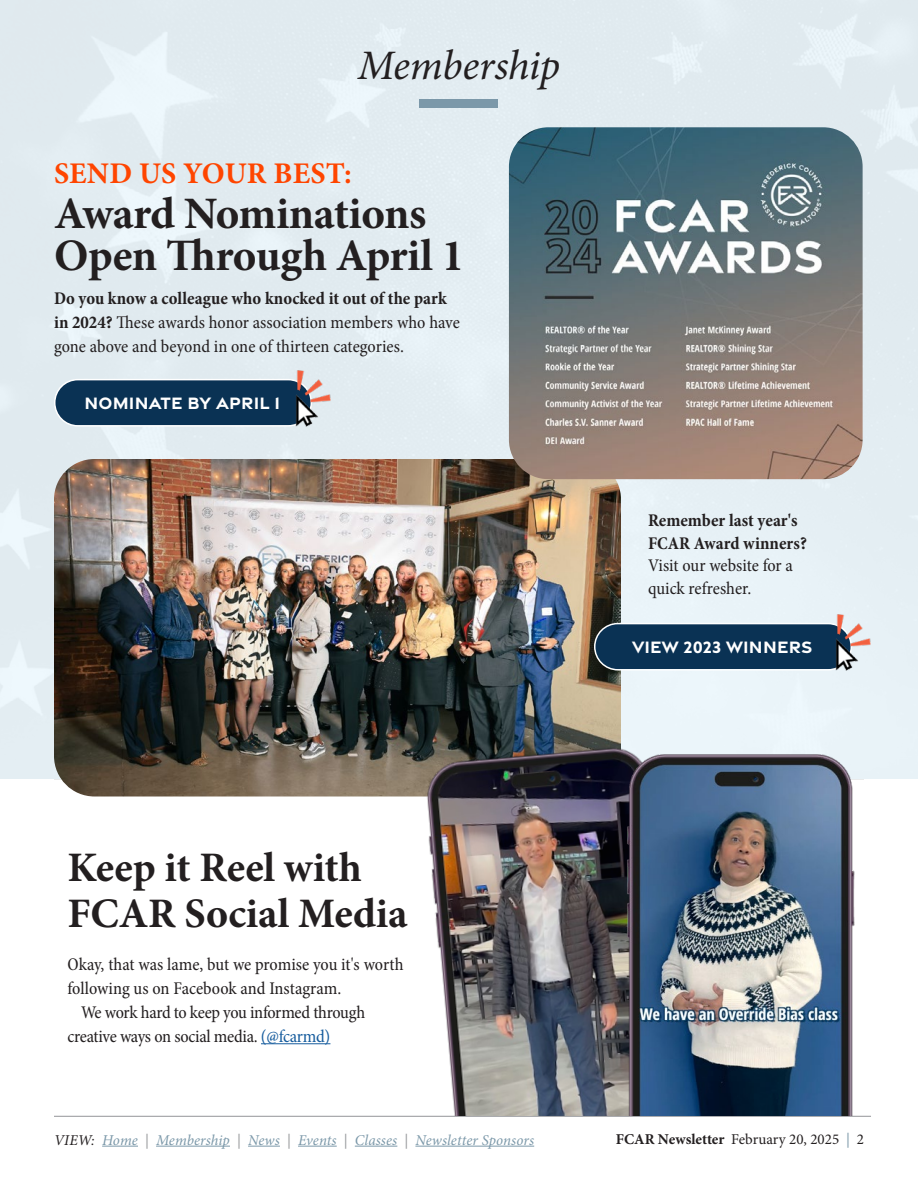
<style>
.page{position:relative;width:918px;height:1188px;background:#fff}
.page>*{position:absolute;margin:0;border:0;box-sizing:border-box;transform-origin:0 0}
.t1{font:700 45px/42px "Minion Pro";letter-spacing:-.015em;color:#231f20}
.t2{font:700 42px/46.5px "Minion Pro";letter-spacing:-.005em;color:#231f20}
.t3{font:italic 42px "Minion Pro";letter-spacing:-.01em;color:#231f20}
.t4{font:700 30px "Minion Pro";letter-spacing:.01em;color:#ff4500}
.t5{font:condensed 18px/24px "Minion Pro";letter-spacing:-.005em;color:#231f20}
.t6{font:700 condensed 18px/22.5px "Minion Pro";color:#231f20}
.t7{font:700 17.85px "Gravesend Sans";letter-spacing:.01em;color:#fff}
.t8{font:italic 15px "Minion Pro";letter-spacing:.005em;color:#7b98a9}
.t9{font:15px "Minion Pro";color:#231f20}
.s1{font-weight:700}
.s2{color:#175d9e}
.s3{color:#231f20}
.s4{color:#939598}
.s5{color:#7b98a9}
</style>
<div class="page">
<hr style="left:102px;top:1146px;width:36px;height:1px;background:#7b98a9">
<hr style="left:156px;top:1146px;width:74px;height:1px;background:#7b98a9">
<hr style="left:248px;top:1146px;width:32px;height:1px;background:#7b98a9">
<hr style="left:298px;top:1146px;width:39px;height:1px;background:#7b98a9">
<hr style="left:355px;top:1146px;width:42px;height:1px;background:#7b98a9">
<hr style="left:415px;top:1146px;width:119px;height:1px;background:#7b98a9">
<img style="left:54px;top:459px;width:567px;height:337px">
<hr style="left:54px;top:1116px;width:817px;height:1px;background:#939598">
<div style="left:420px;top:99px;width:78px;height:9px;background:#7b98a9"></div>
<img style="left:411px;top:729px;width:275px;height:387px">
<img style="left:617px;top:738px;width:250px;height:378px">
<hr style="left:261px;top:1043px;width:69px;height:1px;background:#175d9e">
<img style="left:509px;top:127px;width:354px;height:352px">
<div style="left:55px;top:380px;width:256px;height:46px;background:#0a3254;border-radius:23px"></div>
<div style="left:54px;top:379px;width:258px;height:48px;border:2px solid #fff;border-radius:23px"></div>
<img style="left:262px;top:361px;width:84px;height:84px">
<div style="left:595px;top:624px;width:256px;height:46px;background:#0a3254;border-radius:23px"></div>
<div style="left:594px;top:623px;width:258px;height:48px;border:2px solid #fff;border-radius:23px"></div>
<img style="left:802px;top:605px;width:84px;height:84px">
<h2 class="t3" style="left:358px;top:37px;width:204px">Membership</h2>
<h3 class="t4" style="left:54px;top:152px;width:299px">SEND US YOUR BEST:</h3>
<h1 class="t1" style="left:54px;top:192px;width:412px">Award Nominations<br>Open Through April 1</h1>
<p class="t5" style="left:54px;top:287px;width:407px"><span class="s1">Do you know a colleague who knocked it out of the park in 2024?</span> These awards honor association members who have gone above and beyond in one of thirteen categories.</p>
<p class="t7" style="left:84px;top:391px;width:197px">NOMINATE BY APRIL 1</p>
<h2 class="t2" style="left:68px;top:843px;width:342px">Keep it Reel with<br>FCAR Social Media</h2>
<p class="t5" style="left:68px;top:952px;width:338px">Okay, that was lame, but we promise you it's worth</p>
<p class="t5" style="left:68px;top:976px;width:275px">following us on Facebook and Instagram.</p>
<p class="t5" style="left:81px;top:1000px;width:286px">We work hard to keep you informed through</p>
<p class="t5" style="left:68px;top:1024px;width:264px">creative ways on social media. <span class="s2">(@fcarmd)</span></p>
<p class="t6" style="left:648px;top:509px;width:160px">Remember last year's<br>FCAR Award winners?</p>
<p class="t5" style="left:648px;top:555px;width:146px;line-height:22.5px">Visit our website for a quick refresher.</p>
<p class="t7" style="left:632px;top:635px;width:182px">VIEW 2023 WINNERS</p>
<p class="t8" style="left:54px;top:1130px;width:482px"><span class="s3">VIEW:</span> Home <span class="s4">|</span> Membership <span class="s4">|</span> News <span class="s4">|</span> Events <span class="s4">|</span> Classes <span class="s4">|</span> Newsletter Sponsors</p>
<p class="t9" style="left:616px;top:1129px;width:250px"><span class="s1">FCAR Newsletter</span> February 20, 2025 <span class="s5">|</span> 2</p>
</div>
